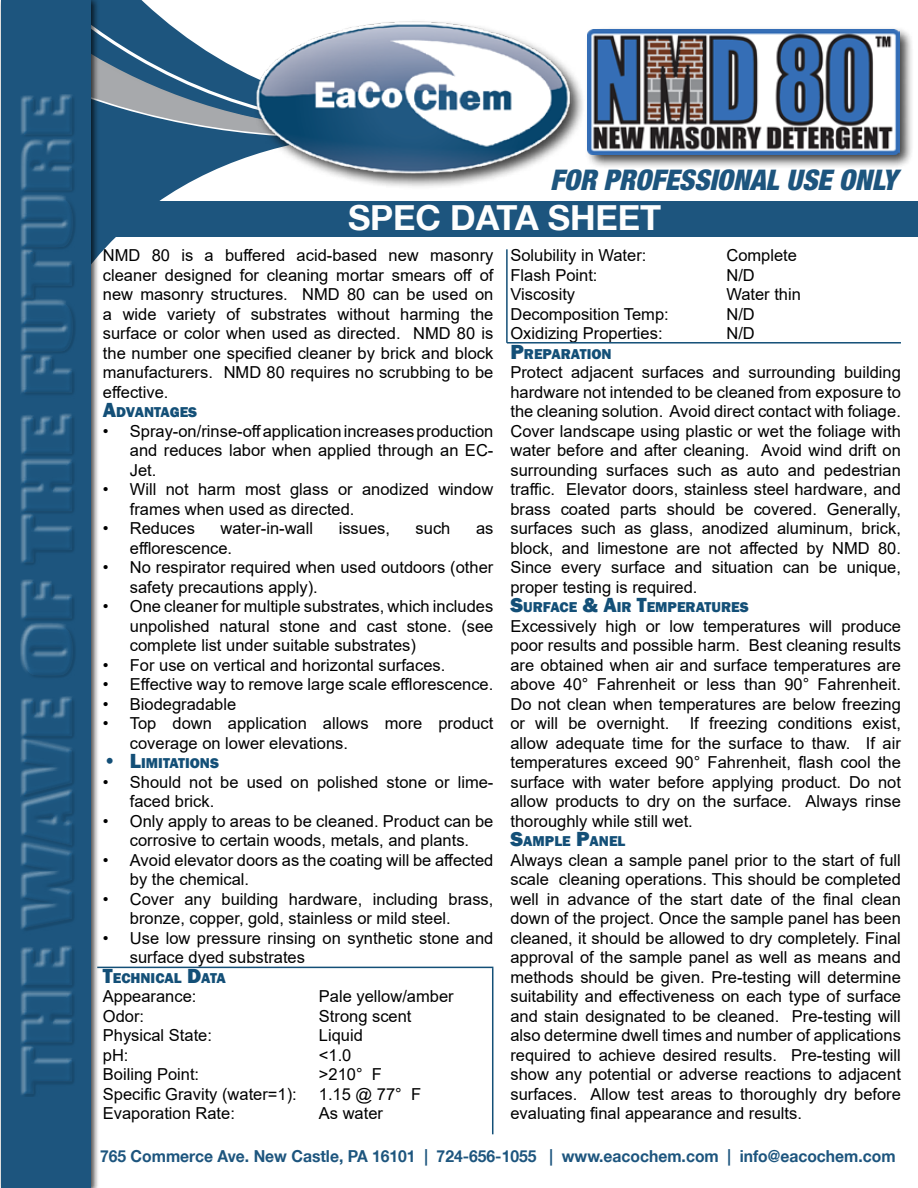
<style>
.page{position:relative;width:918px;height:1188px;background:#fff}
.page>*{position:absolute;margin:0;border:0;box-sizing:border-box;transform-origin:0 0}
.t1{font:700 34.5px "Helvetica 75";letter-spacing:-.005em;color:#fefefe}
.t2{font:italic 900 condensed 28.5px "Helvetica Neue LT Std";color:#1d557e}
.t3{font:16.5px/19.5px "Arial";color:#000}
.t4{font:700 16.5px "Helvetica 75";color:#1d557e;scale:.95 1}
.t5{font:800 14.7px "Franklin Gothic";color:#134f77}
.s1{font-size:21px}
</style>
<div class="page">
<hr style="left:97px;top:967px;width:396px;height:1px;background:#134f77">
<hr style="left:492px;top:968px;width:1px;height:166px;background:#134f77">
<hr style="left:507px;top:342px;width:394px;height:2px;background:#134f77">
<hr style="left:506px;top:249px;width:2px;height:94px;background:#134f77">
<div style="left:585px;top:26px;width:330px;height:144px;background:#000;opacity:.75"></div>
<img style="left:588px;top:30px;width:311px;height:125px">
<div style="left:91px;top:201px;width:827px;height:35px;background:#1d557e"></div>
<svg style="left:115px;top:180px;width:254px;height:58px"></svg>
<svg style="left:115px;top:0;width:137px;height:180px;fill:#1d557e"></svg>
<div style="left:252px;top:19px;width:334px;height:170px;background:#000;opacity:.75"></div>
<img style="left:254px;top:19px;width:317px;height:156px">
<div style="left:2px;top:0;width:89px;height:1188px;background:#1d557e"></div>
<div style="left:0;top:0;width:115px;height:1129px;background:#fff;opacity:.2"></div>
<div style="left:21px;top:95px;width:55px;height:1002px;background:#d1d3d4;opacity:.75"></div>
<h2 class="t2" style="left:550px;top:162px;width:348px">FOR PROFESSIONAL USE ONLY</h2>
<h1 class="t1" style="left:348px;top:197px;width:315px">SPEC DATA SHEET</h1>
<p class="t3" style="left:103px;top:246px;width:392px;text-align:justify">NMD 80 is a buffered acid-based new masonry cleaner designed for cleaning mortar smears off of new masonry structures. NMD 80 can be used on a wide variety of substrates without harming the surface or color when used as directed. NMD 80 is the number one specified cleaner by brick and block manufacturers. NMD 80 requires no scrubbing to be effective.</p>
<p class="t5" style="left:103px;top:403px;width:96px"><span class="s1">A</span>DVANTAGES</p>
<p class="t3" style="left:130px;top:421px;width:365px;text-align:justify;text-indent:-27px">• Spray-on/rinse-off application increases production and reduces labor when applied through an EC-Jet.</p>
<p class="t3" style="left:130px;top:480px;width:365px;text-indent:-27px">• Will not harm most glass or anodized window frames when used as directed.</p>
<p class="t3" style="left:103px;top:519px;width:94px">• Reduces</p>
<p class="t3" style="left:221px;top:519px;width:94px">water-in-wall</p>
<p class="t3" style="left:339px;top:519px;width:53px">issues,</p>
<p class="t3" style="left:416px;top:519px;width:36px">such</p>
<p class="t3" style="left:476px;top:519px;width:19px">as</p>
<p class="t3" style="left:130px;top:538px;width:104px">efflorescence.</p>
<p class="t3" style="left:130px;top:558px;width:365px;text-indent:-27px">• No respirator required when used outdoors (other safety precautions apply).</p>
<p class="t3" style="left:130px;top:597px;width:365px;text-align:justify;text-indent:-27px">• One cleaner for multiple substrates, which includes unpolished natural stone and cast stone. (see complete list under suitable substrates)</p>
<p class="t3" style="left:103px;top:655px;width:344px">• For use on vertical and horizontal surfaces.</p>
<p class="t3" style="left:103px;top:675px;width:392px">• Effective way to remove large scale efflorescence.</p>
<p class="t3" style="left:103px;top:694px;width:135px">• Biodegradable</p>
<p class="t3" style="left:130px;top:714px;width:365px;text-indent:-27px">• Top down application allows more product coverage on lower elevations.</p>
<p class="t5" style="left:103px;top:754px;width:117px"><span class="s1">• L</span>IMITATIONS</p>
<p class="t3" style="left:130px;top:772px;width:365px;text-indent:-27px">• Should not be used on polished stone or lime&shy;faced brick.</p>
<p class="t3" style="left:103px;top:811px;width:392px;text-align:center">• Only apply to areas to be cleaned. Product can be corrosive to certain woods, metals, and plants.</p>
<p class="t3" style="left:130px;top:850px;width:365px;text-indent:-27px">• Avoid elevator doors as the coating will be affected by the chemical.</p>
<p class="t3" style="left:130px;top:889px;width:365px;text-indent:-27px">• Cover any building hardware, including brass, bronze, copper, gold, stainless or mild steel.</p>
<p class="t3" style="left:130px;top:928px;width:365px;text-indent:-27px">• Use low pressure rinsing on synthetic stone and surface dyed substrates</p>
<p class="t5" style="left:103px;top:968px;width:124px"><span class="s1">T</span>ECHNICAL <span class="s1">D</span>ATA</p>
<p class="t3" style="left:103px;top:987px;width:95px">Appearance:</p>
<p class="t3" style="left:319px;top:987px;width:136px">Pale yellow/amber</p>
<p class="t3" style="left:103px;top:1006px;width:43px">Odor:</p>
<p class="t3" style="left:319px;top:1006px;width:94px">Strong scent</p>
<p class="t3" style="left:103px;top:1026px;width:111px">Physical State:</p>
<p class="t3" style="left:319px;top:1026px;width:46px">Liquid</p>
<p class="t3" style="left:103px;top:1045px;width:27px">pH:</p>
<p class="t3" style="left:319px;top:1045px;width:34px">&lt;1.0</p>
<p class="t3" style="left:103px;top:1065px;width:98px">Boiling Point:</p>
<p class="t3" style="left:319px;top:1065px;width:65px">&gt;210° F</p>
<p class="t3" style="left:103px;top:1084px;width:195px">Specific Gravity (water=1):</p>
<p class="t3" style="left:319px;top:1084px;width:104px">1.15 @ 77° F</p>
<p class="t3" style="left:103px;top:1104px;width:134px">Evaporation Rate:</p>
<p class="t3" style="left:319px;top:1104px;width:66px">As water</p>
<p class="t3" style="left:510px;top:246px;width:138px">Solubility in Water:</p>
<p class="t3" style="left:726px;top:246px;width:72px">Complete</p>
<p class="t3" style="left:510px;top:265px;width:89px">Flash Point:</p>
<p class="t3" style="left:726px;top:265px;width:30px">N/D</p>
<p class="t3" style="left:510px;top:285px;width:66px">Viscosity</p>
<p class="t3" style="left:726px;top:285px;width:76px">Water thin</p>
<p class="t3" style="left:510px;top:304px;width:160px">Decomposition Temp:</p>
<p class="t3" style="left:726px;top:304px;width:30px">N/D</p>
<p class="t3" style="left:510px;top:324px;width:154px">Oxidizing Properties:</p>
<p class="t3" style="left:726px;top:324px;width:30px">N/D</p>
<p class="t5" style="left:510px;top:344px;width:103px"><span class="s1">P</span>REPARATION</p>
<p class="t3" style="left:510px;top:363px;width:392px;text-align:justify">Protect adjacent surfaces and surrounding building hardware not intended to be cleaned from exposure to the cleaning solution. Avoid direct contact with foliage.<br>Cover landscape using plastic or wet the foliage with water before and after cleaning. Avoid wind drift on surrounding surfaces such as auto and pedestrian traffic. Elevator doors, stainless steel hardware, and brass coated parts should be covered. Generally, surfaces such as glass, anodized aluminum, brick, block, and limestone are not affected by NMD 80.<br>Since every surface and situation can be unique, proper testing is required.</p>
<p class="t5" style="left:510px;top:598px;width:240px"><span class="s1">S</span>URFACE <span class="s1">&amp; A</span>IR <span class="s1">T</span>EMPERATURES</p>
<p class="t3" style="left:510px;top:616px;width:392px;text-align:justify">Excessively high or low temperatures will produce poor results and possible harm. Best cleaning results are obtained when air and surface temperatures are above 40° Fahrenheit or less than 90° Fahrenheit.<br>Do not clean when temperatures are below freezing or will be overnight. If freezing conditions exist, allow adequate time for the surface to thaw. If air temperatures exceed 90° Fahrenheit, flash cool the surface with water before applying product. Do not allow products to dry on the surface. Always rinse thoroughly while still wet.</p>
<p class="t5" style="left:510px;top:832px;width:117px"><span class="s1">S</span>AMPLE <span class="s1">P</span>ANEL</p>
<p class="t3" style="left:510px;top:850px;width:392px;text-align:justify">Always clean a sample panel prior to the start of full scale cleaning operations. This should be completed well in advance of the start date of the final clean down of the project. Once the sample panel has been cleaned, it should be allowed to dry completely. Final approval of the sample panel as well as means and methods should be given. Pre-testing will determine suitability and effectiveness on each type of surface and stain designated to be cleaned. Pre-testing will also determine dwell times and number of applications required to achieve desired results. Pre-testing will show any potential or adverse reactions to adjacent surfaces. Allow test areas to thoroughly dry before evaluating final appearance and results.</p>
<p class="t4" style="left:100px;top:1146px;width:839px">765 Commerce Ave. New Castle, PA 16101 | 724-656-1055 | www.eacochem.com | info@eacochem.com</p>
</div>
